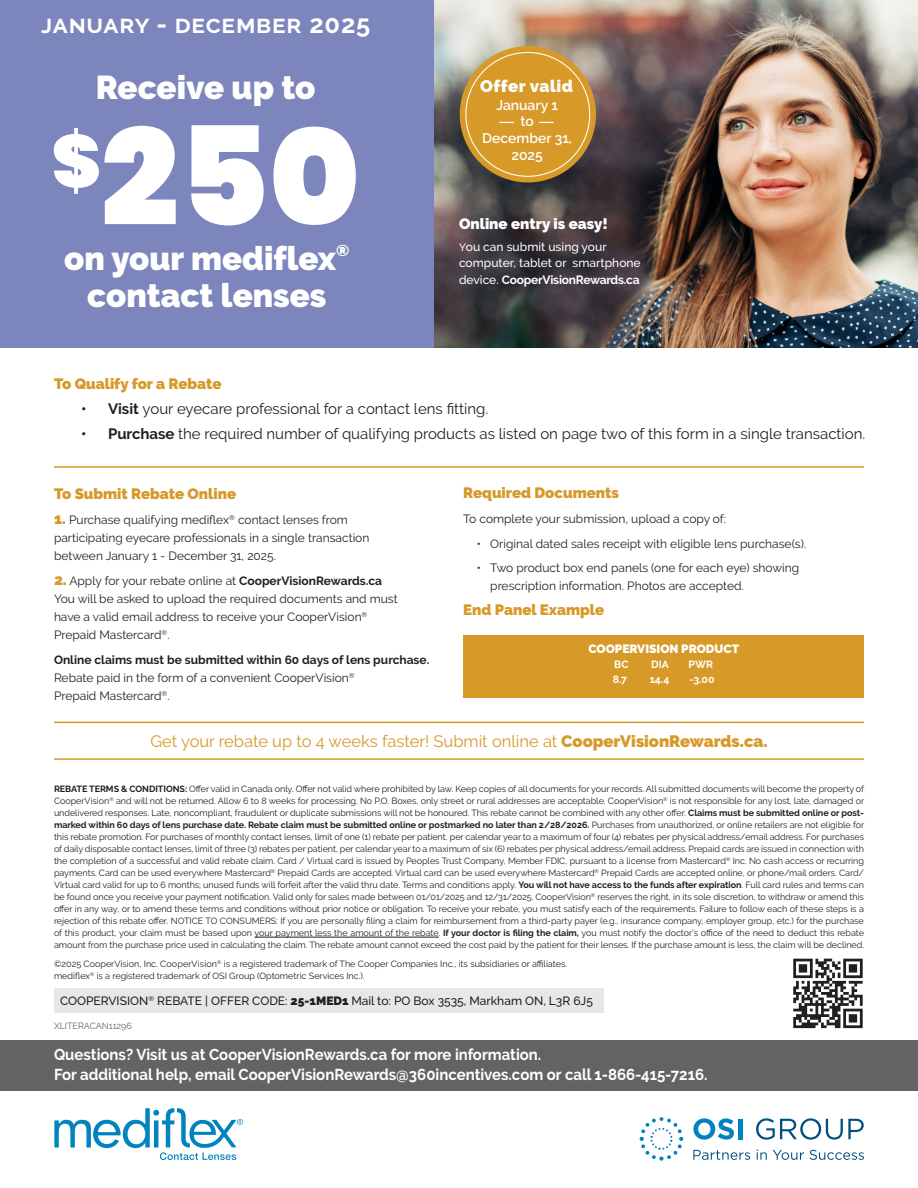
<style>
.page{position:relative;width:918px;height:1188px;background:#fff}
.page>*{position:absolute;margin:0;border:0;box-sizing:border-box;transform-origin:0 0}
.t1{font:900 137.1px "Poppins";color:#fff}
.t2{font:900 74.25px "Poppins";color:#fff}
.t3{font:900 33px "Raleway";color:#fff}
.t4{font:700 25.5px "Raleway";letter-spacing:.03em;color:#fff}
.t5{font:900 16.8px "Raleway";letter-spacing:.03em;color:#fff}
.t6{font:16.5px "Raleway";color:#d79928}
.t7{font:700 15.75px/20.2px "Raleway";color:#fff;scale:.95 1}
.t8{font:15px "Raleway";color:#231f20}
.t9{font:900 15px "Raleway";color:#d79928}
.t10{font:900 15px "Raleway";color:#fff}
.t11{font:600 13.95px/16.6px "Raleway";color:#fff;text-align:center}
.t12{font:12px/18px "Raleway";color:#231f20}
.t13{font:500 12px/16.5px "Raleway";color:#fff}
.t14{font:500 12px "Raleway";color:#231f20}
.t15{font:900 12px "Raleway";color:#fff}
.t16{font:700 10.5px "Raleway";color:#fff}
.t17{font:9px/12px "Raleway";color:#231f20;text-align:justify}
.t18{font:9px "Raleway";color:#636366}
.s1{font-size:10.5px}
.s2{font-weight:700}
.s3{font-weight:900;font-size:15px;color:#d79928}
.s4{font-weight:900}
</style>
<div class="page">
<img style="left:433px;top:0;width:485px;height:348px">
<div style="left:0;top:0;width:433px;height:348px;background:#7c86bc"></div>
<hr style="left:54px;top:466px;width:810px;height:2px;background:#d79928">
<hr style="left:54px;top:722px;width:810px;height:1px;background:#d79928">
<hr style="left:54px;top:758px;width:810px;height:2px;background:#d79928">
<hr style="left:255px;top:937px;width:184px;height:1px;background:#231f20">
<div style="left:463px;top:635px;width:401px;height:63px;background:#d79928"></div>
<svg style="left:693px;top:1150px;width:57px;height:10px"></svg>
<svg style="left:757px;top:1150px;width:10px;height:10px"></svg>
<svg style="left:773px;top:1150px;width:31px;height:10px"></svg>
<svg style="left:810px;top:1150px;width:54px;height:10px"></svg>
<svg style="left:640px;top:1117px;width:43px;height:44px"></svg>
<svg style="left:693px;top:1118px;width:41px;height:22px"></svg>
<div style="left:738px;top:1119px;width:5px;height:20px;background:#0083bf"></div>
<svg style="left:756px;top:1118px;width:108px;height:22px"></svg>
<svg style="left:54px;top:1108px;width:189px;height:52px"></svg>
<div style="left:0;top:1040px;width:918px;height:51px;background:#636366"></div>
<svg style="left:793px;top:958px;width:70px;height:71px"></svg>
<svg style="left:793px;top:959px;width:70px;height:69px"></svg>
<div style="left:54px;top:988px;width:550px;height:24px;background:#e6e7e9"></div>
<div style="left:460px;top:46px;width:136px;height:136px;background:#d79928;border-radius:50%"></div>
<svg style="left:539px;top:122px;width:15px;height:1px"></svg>
<svg style="left:499px;top:122px;width:15px;height:1px"></svg>
<p class="t4" style="left:41px;top:10px;width:331px">january - december 2025</p>
<p class="t3" style="left:96px;top:68px;width:221px">Receive up to</p>
<p class="t2" style="left:52px;top:118px;width:51px">$</p>
<p class="t1" style="left:101px;top:98px;width:260px">250</p>
<p class="t3" style="left:64px;top:239px;width:287px">on your mediflex<sup>®</sup></p>
<p class="t3" style="left:87px;top:276px;width:241px">contact lenses</p>
<p class="t5" style="left:480px;top:77px;width:95px">Offer valid</p>
<p class="t11" style="left:482px;top:96px;width:91px">January 1<br>to<br>December 31,<br>2025</p>
<p class="t10" style="left:459px;top:215px;width:150px">Online entry is easy!</p>
<p class="t13" style="left:459px;top:238px;width:183px"><span class="s1">Y</span>ou can submit using your computer, tablet or smartphone device. <span class="s2">CooperVisionRewards.ca</span></p>
<p class="t9" style="left:54px;top:375px;width:169px">To Qualify for a Rebate</p>
<p class="t8" style="left:81px;top:400px;width:409px"><span class="s2">• Visit</span> your eyecare professional for a contact lens fitting.</p>
<p class="t8" style="left:81px;top:425px;width:786px"><span class="s2">• Purchase</span> the required number of qualifying products as listed on page two of this form in a single transaction.</p>
<p class="t9" style="left:463px;top:484px;width:157px">Required Documents</p>
<p class="t12" style="left:463px;top:510px;width:264px">To complete your submission, upload a copy of:</p>
<p class="t12" style="left:477px;top:534px;width:331px">• Original dated sales receipt with eligible lens purchase(s).</p>
<p class="t12" style="left:490px;top:559px;width:311px;text-indent:-14px">• Two product box end panels (one for each eye) showing prescription information. Photos are accepted.</p>
<p class="t9" style="left:463px;top:601px;width:143px">End Panel Example</p>
<p class="t9" style="left:54px;top:485px;width:184px">To Submit Rebate Online</p>
<p class="t12" style="left:54px;top:511px;width:317px"><span class="s3">1.</span> Purchase qualifying mediflex<sup>®</sup> contact lenses from participating eyecare professionals in a single transaction between January 1 - December 31, 2025.</p>
<p class="t12" style="left:54px;top:572px;width:345px"><span class="s3">2.</span> Apply for your rebate online at <span class="s2">CooperVisionRewards.ca </span>You will be asked to upload the required documents and must have a valid email address to receive your CooperVision<sup>® </sup>Prepaid Mastercard<sup>®</sup>.</p>
<p class="t12" style="left:54px;top:650px;width:377px"><span class="s2">Online claims must be submitted within 60 days of lens purchase.<br></span>Rebate paid in the form of a convenient CooperVision<sup>®<br></sup>Prepaid Mastercard<sup>®</sup>.</p>
<p class="t6" style="left:150px;top:731px;width:619px">Get your rebate up to 4 weeks faster! Submit online at <span class="s4">CooperVisionRewards.ca.</span></p>
<p class="t15" style="left:588px;top:642px;width:152px">COOPERVISION PRODUCT</p>
<p class="t16" style="left:614px;top:658px;width:16px">BC</p>
<p class="t16" style="left:651px;top:658px;width:19px">DIA</p>
<p class="t16" style="left:689px;top:658px;width:26px">PWR</p>
<p class="t16" style="left:613px;top:673px;width:16px">8.7</p>
<p class="t16" style="left:650px;top:673px;width:21px">14.4</p>
<p class="t16" style="left:689px;top:673px;width:26px">-3.00</p>
<p class="t17" style="left:54px;top:783px;width:812px"><span class="s2">REBATE TERMS &amp; CONDITIONS:</span> Offer valid in Canada only. Offer not valid where prohibited by law. Keep copies of all documents for your records. All submitted documents will become the property of CooperVision<sup>®</sup> and will not be returned. Allow 6 to 8 weeks for processing. No P.O. Boxes, only street or rural addresses are acceptable. CooperVision<sup>®</sup> is not responsible for any lost, late, damaged or undelivered responses. Late, noncompliant, fraudulent or duplicate submissions will not be honoured. This rebate cannot be combined with any other offer. <span class="s2">Claims must be submitted online or post&shy;marked within 60 days of lens purchase date. Rebate claim must be submitted online or postmarked no later than 2/28/2026.</span> Purchases from unauthorized, or online retailers are not eligible for this rebate promotion. For purchases of monthly contact lenses, limit of one (1) rebate per patient, per calendar year to a maximum of four (4) rebates per physical address/email address. For purchases of daily disposable contact lenses, limit of three (3) rebates per patient, per calendar year to a maximum of six (6) rebates per physical address/email address. Prepaid cards are issued in connection with the completion of a successful and valid rebate claim. Card / Virtual card is issued by Peoples Trust Company, Member FDIC, pursuant to a license from Mastercard<sup>®</sup> Inc. No cash access or recurring payments. Card can be used everywhere Mastercard<sup>®</sup> Prepaid Cards are accepted. Virtual card can be used everywhere Mastercard<sup>®</sup> Prepaid Cards are accepted online, or phone/mail orders. Card/ Virtual card valid for up to 6 months; unused funds will forfeit after the valid thru date. Terms and conditions apply. <span class="s2">You will not have access to the funds after expiration</span>. Full card rules and terms can be found once you receive your payment notification. Valid only for sales made between 01/01/2025 and 12/31/2025. CooperVision<sup>®</sup> reserves the right, in its sole discretion, to withdraw or amend this offer in any way, or to amend these terms and conditions without prior notice or obligation. To receive your rebate, you must satisfy each of the requirements. Failure to follow each of these steps is a rejection of this rebate offer. NOTICE TO CONSUMERS: If you are personally filing a claim for reimbursement from a third-party payer (e.g., insurance company, employer group, etc.) for the purchase of this product, your claim must be based upon your payment less the amount of the rebate. <span class="s2">If your doctor is filing the claim,</span> you must notify the doctor’s office of the need to deduct this rebate amount from the purchase price used in calculating the claim. The rebate amount cannot exceed the cost paid by the patient for their lenses. If the purchase amount is less, the claim will be declined.</p>
<p class="t17" style="left:54px;top:958px;width:515px">©2025 CooperVision, Inc. CooperVision<sup>®</sup> is a registered trademark of The Cooper Companies Inc., its subsidiaries or affiliates. mediflex<sup>®</sup> is a registered trademark of OSI Group (Optometric Services Inc.).</p>
<p class="t14" style="left:60px;top:994px;width:535px">COOPERVISION<sup>®</sup> REBATE | OFFER CODE: <span class="s4">25-1MED1</span> Mail to: PO Box 3535, Markham ON, L3R 6J5</p>
<p class="t18" style="left:54px;top:1021px;width:79px">XLITERACAN11296</p>
<p class="t7" style="left:54px;top:1044px;width:689px">Questions? Visit us at CooperVisionRewards.ca for more information.<br>For additional help, email CooperVisionRewards@360incentives.com or call 1-866-415-7216.</p>
</div>
